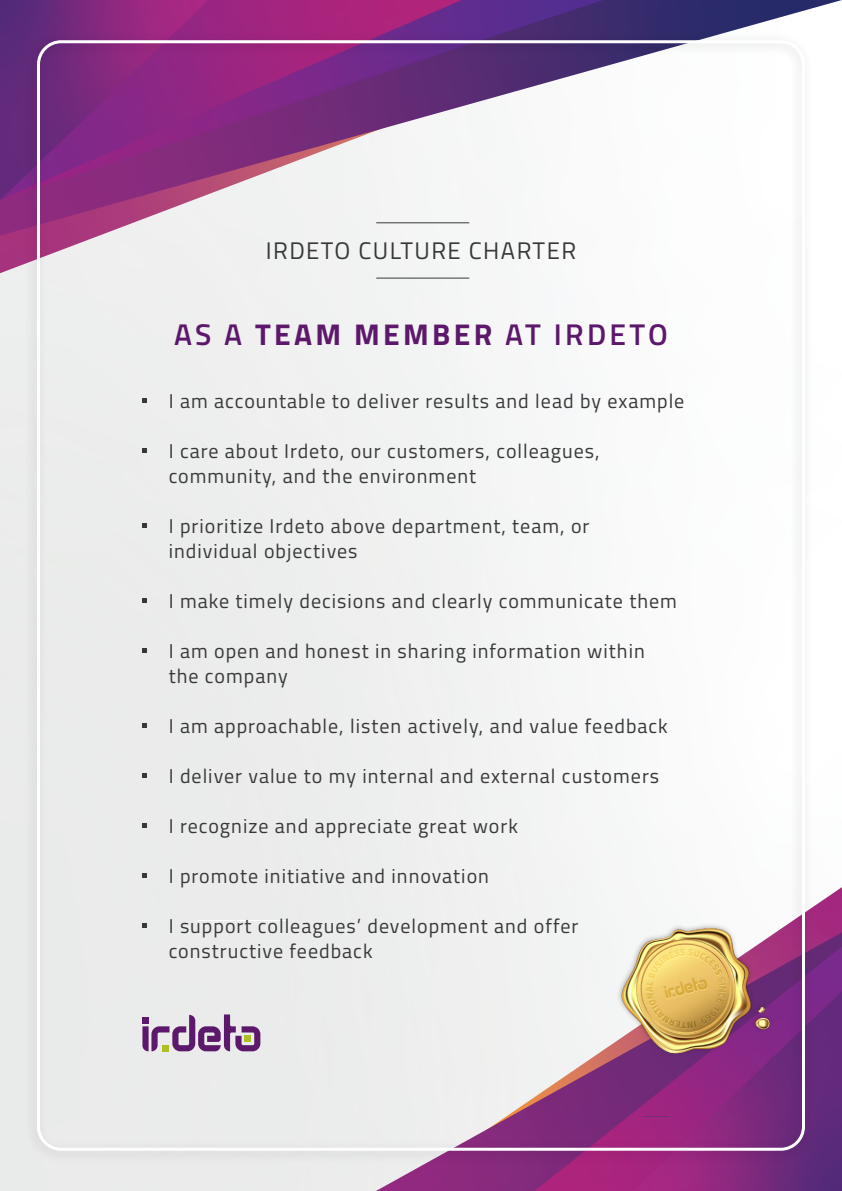
<style>
.page{position:relative;width:842px;height:1191px;background:#fff}
.page>*{position:absolute;margin:0;border:0;box-sizing:border-box;transform-origin:0 0}
.t1{font:600 30px "Titillium Web";letter-spacing:.11em;color:#5c186a}
.t2{font:24px "Titillium Web";letter-spacing:.06em;color:#383839}
.t3{font:20px/25px "Titillium Web";letter-spacing:.05em;color:#383839}
.s1{font-weight:700}
</style>
<div class="page">
<div style="left:0;top:273px;width:376px;height:918px;background:#eaebea"></div>
<svg style="left:376px;top:932px;width:466px;height:259px"></svg>
<svg style="left:534px;top:946px;width:308px;height:245px"></svg>
<svg style="left:0;top:0;width:842px;height:235px"></svg>
<svg style="left:462px;top:0;width:141px;height:28px"></svg>
<svg style="left:209px;top:0;width:253px;height:28px"></svg>
<svg style="left:0;top:0;width:209px;height:200px"></svg>
<svg style="left:633px;top:991px;width:209px;height:200px"></svg>
<img style="left:19px;top:28px;width:798px;height:1140px">
<svg style="left:142px;top:1014px;width:118px;height:37px"></svg>
<img style="left:574px;top:862px;width:236px;height:236px">
<svg style="left:142px;top:398px;width:5px;height:5px"></svg>
<svg style="left:142px;top:448px;width:5px;height:5px"></svg>
<svg style="left:142px;top:523px;width:5px;height:5px"></svg>
<svg style="left:142px;top:598px;width:5px;height:5px"></svg>
<svg style="left:142px;top:648px;width:5px;height:5px"></svg>
<svg style="left:142px;top:723px;width:5px;height:5px"></svg>
<svg style="left:142px;top:773px;width:5px;height:5px"></svg>
<svg style="left:142px;top:823px;width:5px;height:5px"></svg>
<svg style="left:142px;top:873px;width:5px;height:5px"></svg>
<svg style="left:142px;top:923px;width:5px;height:5px"></svg>
<hr style="left:376px;top:278px;width:93px;height:1px;background:#383839">
<hr style="left:376px;top:222px;width:93px;height:1px;background:#383839">
<p class="t2" style="left:266px;top:232px;width:312px">IRDETO CULTURE CHARTER</p>
<p class="t1" style="left:174px;top:311px;width:495px">AS A <span class="s1">TEAM MEMBER</span> AT IRDETO</p>
<p class="t3" style="left:169px;top:387px;width:517px">I am accountable to deliver results and lead by example</p>
<p class="t3" style="left:169px;top:437px;width:432px">I care about Irdeto, our customers, colleagues, community, and the environment</p>
<p class="t3" style="left:169px;top:512px;width:422px">I prioritize Irdeto above department, team, or individual objectives</p>
<p class="t3" style="left:169px;top:587px;width:510px">I make timely decisions and clearly communicate them</p>
<p class="t3" style="left:169px;top:637px;width:478px">I am open and honest in sharing information within the company</p>
<p class="t3" style="left:169px;top:712px;width:501px">I am approachable, listen actively, and value feedback</p>
<p class="t3" style="left:169px;top:762px;width:492px">I deliver value to my internal and external customers</p>
<p class="t3" style="left:169px;top:812px;width:351px">I recognize and appreciate great work</p>
<p class="t3" style="left:169px;top:862px;width:322px">I promote initiative and innovation</p>
<p class="t3" style="left:169px;top:912px;width:411px">I support colleagues’ development and offer constructive feedback</p>
</div>
